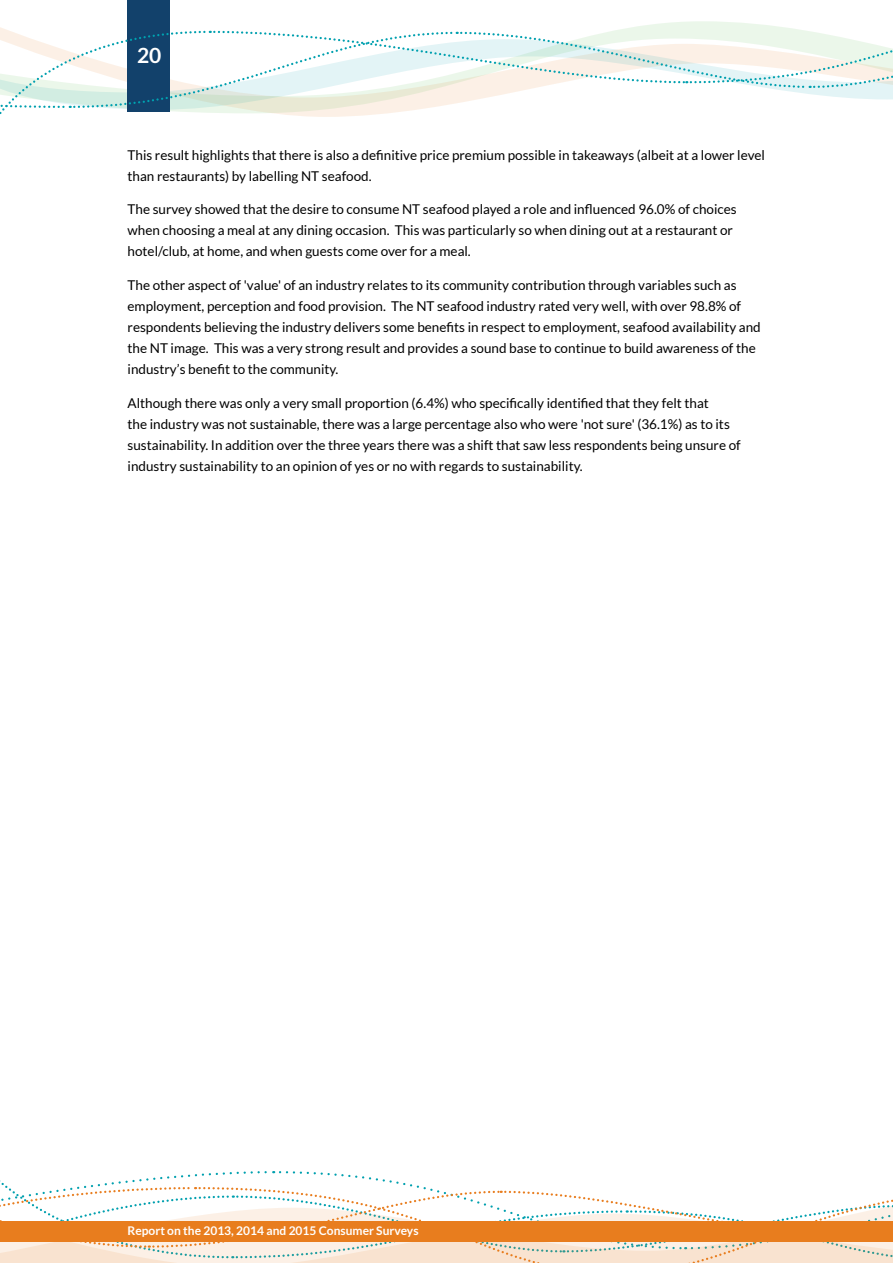
<style>
.page{position:relative;width:893px;height:1263px;background:#fff}
.page>*{position:absolute;margin:0;border:0;box-sizing:border-box;transform-origin:0 0}
.t1{font:700 21px "Lato";color:#fff}
.t2{font:13.5px/21px "Lato";color:#000}
.t3{font:700 12px "Lato";color:#fff}
</style>
<div class="page">
<svg style="left:0;top:1171px;width:557px;height:23px"></svg>
<svg style="left:0;top:1194px;width:893px;height:69px"></svg>
<div style="left:128px;top:0;width:42px;height:111px;background:#12416b"></div>
<div style="left:0;top:1221px;width:893px;height:21px;background:#e87d1e"></div>
<svg style="left:0;top:24px;width:893px;height:93px"></svg>
<h1 class="t1" style="left:137px;top:43px;width:26px">20</h1>
<p class="t2" style="left:128px;top:144px;width:639px">This result highlights that there is also a definitive price premium possible in takeaways (albeit at a lower level than restaurants) by labelling NT seafood.</p>
<p class="t2" style="left:128px;top:199px;width:611px">The survey showed that the desire to consume NT seafood played a role and influenced 96.0% of choices when choosing a meal at any dining occasion. This was particularly so when dining out at a restaurant or hotel/club, at home, and when guests come over for a meal.</p>
<p class="t2" style="left:128px;top:275px;width:635px">The other aspect of 'value' of an industry relates to its community contribution through variables such as employment, perception and food provision. The NT seafood industry rated very well, with over 98.8% of respondents believing the industry delivers some benefits in respect to employment, seafood availability and the NT image. This was a very strong result and provides a sound base to continue to build awareness of the industry’s benefit to the community.</p>
<p class="t2" style="left:128px;top:393px;width:615px">Although there was only a very small proportion (6.4%) who specifically identified that they felt that<br>the industry was not sustainable, there was a large percentage also who were 'not sure' (36.1%) as to its sustainability. In addition over the three years there was a shift that saw less respondents being unsure of industry sustainability to an opinion of yes or no with regards to sustainability.</p>
<p class="t3" style="left:128px;top:1224px;width:293px">Report on the 2013, 2014 and 2015 Consumer Surveys</p>
</div>
